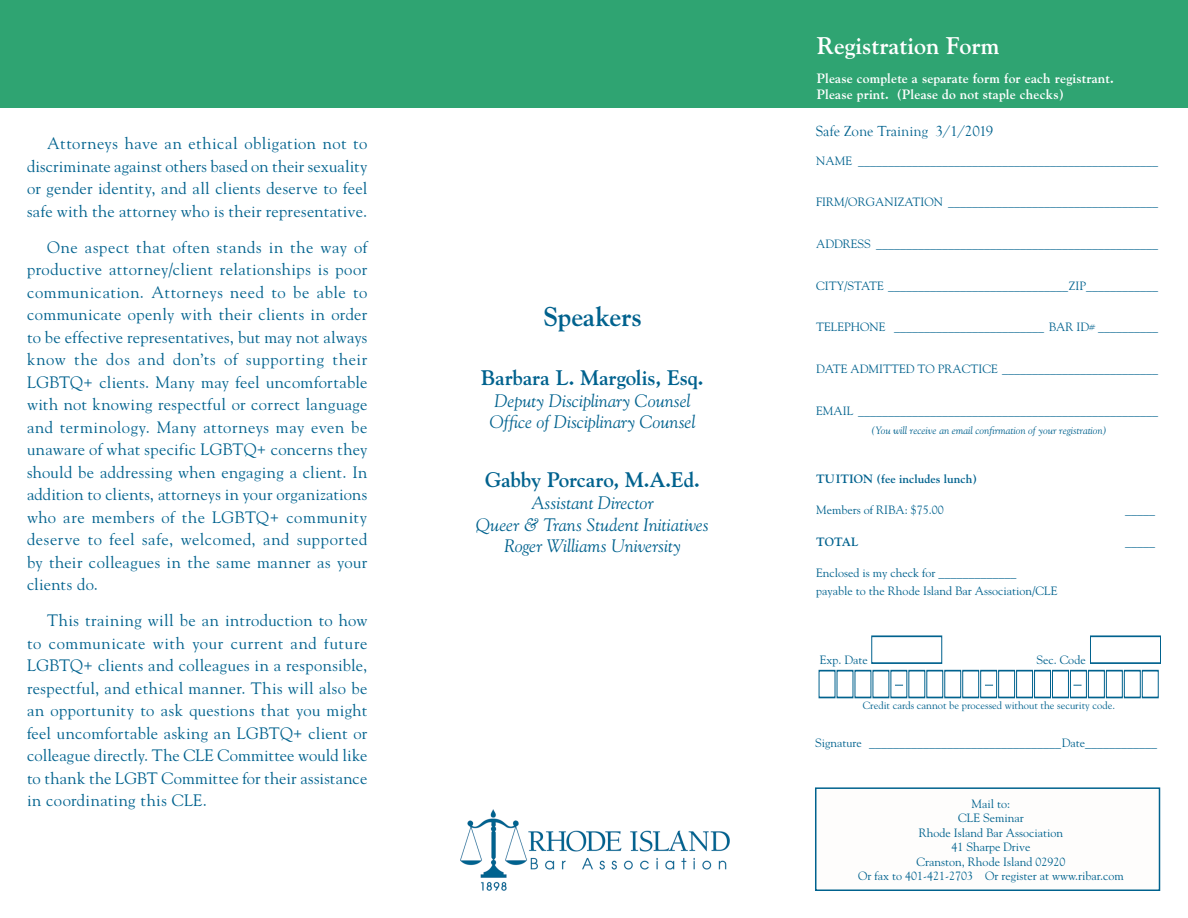
<style>
.page{position:relative;width:1188px;height:918px;background:#fff}
.page>*{position:absolute;margin:0;border:0;box-sizing:border-box;transform-origin:0 0}
.Speakers{font:700 27px "Goudy";letter-spacing:-.01em;color:#00628e}
.t1{font:700 24px "Goudy";color:#fff}
.Speakers_Name{font:700 21px "Goudy";letter-spacing:-.005em;color:#00628e}
.Speakers_Title{font:italic 18px "Goudy";color:#00628e}
.description{font:16.5px/22.5px "Goudy";letter-spacing:.015em;color:#00628e;text-align:justify}
.t2{font:15px "Goudy Old Style T";color:#00628e}
.t3{font:700 13.5px "Goudy";letter-spacing:.01em;color:#fff}
.t4{font:12px/18px "Goudy";color:#00628e}
.t5{font:700 12px "Goudy";color:#00628e}
.t6{font:italic 10.5px "Goudy";color:#00628e}
.t7{font:10.5px "Goudy";color:#00628e}
</style>
<div class="page">
<div style="left:0;top:0;width:1188px;height:108px;background:#2fa472"></div>
<div style="left:815px;top:787px;width:345px;height:104px;border:2px solid #00628e"></div>
<div style="left:818px;top:670px;width:18px;height:28px;border:1px solid #00628e"></div>
<div style="left:836px;top:670px;width:18px;height:28px;border:1px solid #00628e"></div>
<div style="left:854px;top:670px;width:18px;height:28px;border:1px solid #00628e"></div>
<div style="left:872px;top:670px;width:18px;height:28px;border:1px solid #00628e"></div>
<div style="left:890px;top:670px;width:18px;height:28px;border:1px solid #00628e"></div>
<div style="left:908px;top:670px;width:17px;height:28px;border:1px solid #00628e"></div>
<div style="left:926px;top:670px;width:17px;height:28px;border:1px solid #00628e"></div>
<div style="left:944px;top:670px;width:17px;height:28px;border:1px solid #00628e"></div>
<div style="left:962px;top:670px;width:17px;height:28px;border:1px solid #00628e"></div>
<div style="left:980px;top:670px;width:17px;height:28px;border:1px solid #00628e"></div>
<div style="left:998px;top:670px;width:17px;height:28px;border:1px solid #00628e"></div>
<div style="left:1016px;top:670px;width:17px;height:28px;border:1px solid #00628e"></div>
<div style="left:1034px;top:670px;width:17px;height:28px;border:1px solid #00628e"></div>
<div style="left:1052px;top:670px;width:17px;height:28px;border:1px solid #00628e"></div>
<div style="left:1070px;top:670px;width:17px;height:28px;border:1px solid #00628e"></div>
<div style="left:1088px;top:670px;width:17px;height:28px;border:1px solid #00628e"></div>
<div style="left:1106px;top:670px;width:17px;height:28px;border:1px solid #00628e"></div>
<div style="left:1124px;top:670px;width:17px;height:28px;border:1px solid #00628e"></div>
<div style="left:1142px;top:670px;width:17px;height:28px;border:1px solid #00628e"></div>
<div style="left:871px;top:636px;width:71px;height:28px;border:1px solid #00628e"></div>
<div style="left:1090px;top:636px;width:71px;height:28px;border:1px solid #00628e"></div>
<img style="left:461px;top:810px;width:269px;height:81px">
<p class="description" style="left:27px;top:132px;width:342px;text-indent:20px">Attorneys have an ethical obligation not to discriminate against others based on their sexuality or gender identity, and all clients deserve to feel safe with the attorney who is their representative.</p>
<p class="description" style="left:27px;top:235px;width:342px;text-indent:20px">One aspect that often stands in the way of productive attorney/client relationships is poor communication. Attorneys need to be able to communicate openly with their clients in order to be effective representatives, but may not always know the dos and don’ts of supporting their LGBTQ+ clients. Many may feel uncomfortable with not knowing respectful or correct language and terminology. Many attorneys may even be unaware of what specific LGBTQ+ concerns they should be addressing when engaging a client. In addition to clients, attorneys in your organizations who are members of the LGBTQ+ community deserve to feel safe, welcomed, and supported by their colleagues in the same manner as your clients do.</p>
<p class="description" style="left:27px;top:609px;width:342px;text-indent:20px">This training will be an introduction to how to communicate with your current and future LGBTQ+ clients and colleagues in a responsible, respectful, and ethical manner. This will also be an opportunity to ask questions that you might feel uncomfortable asking an LGBTQ+ client or colleague directly. The CLE Committee would like to thank the LGBT Committee for their assistance in coordinating this CLE.</p>
<p class="Speakers" style="left:543px;top:301px;width:100px">Speakers</p>
<p class="Speakers_Name" style="left:481px;top:365px;width:224px">Barbara L. Margolis, Esq.</p>
<p class="Speakers_Title" style="left:495px;top:390px;width:197px">Deputy Disciplinary Counsel</p>
<p class="Speakers_Title" style="left:490px;top:411px;width:207px">Office of Disciplinary Counsel</p>
<p class="Speakers_Name" style="left:485px;top:468px;width:216px">Gabby Porcaro, M.A.Ed.</p>
<p class="Speakers_Title" style="left:531px;top:492px;width:124px">Assistant Director</p>
<p class="Speakers_Title" style="left:476px;top:513px;width:234px">Queer &amp; Trans Student Initiatives</p>
<p class="Speakers_Title" style="left:504px;top:535px;width:179px">Roger Williams University</p>
<p class="t1" style="left:817px;top:32px;width:184px">Registration Form</p>
<p class="t3" style="left:817px;top:70px;width:299px">Please complete a separate form for each registrant.</p>
<p class="t3" style="left:817px;top:86px;width:249px">Please print. (Please do not staple checks)</p>
<p class="t2" style="left:816px;top:123px;width:179px">Safe Zone Training 3/1/2019</p>
<p class="t4" style="left:816px;top:151px;width:343px">NAME __________________________________________________</p>
<p class="t4" style="left:816px;top:193px;width:343px">FIRM/ORGANIZATION ___________________________________</p>
<p class="t4" style="left:816px;top:235px;width:343px">ADDRESS _______________________________________________</p>
<p class="t4" style="left:816px;top:276px;width:344px">CITY/STATE ______________________________ZIP____________</p>
<p class="t4" style="left:816px;top:318px;width:344px">TELEPHONE _________________________ BAR ID# __________</p>
<p class="t4" style="left:816px;top:360px;width:344px">DATE ADMITTED TO PRACTICE __________________________</p>
<p class="t4" style="left:816px;top:401px;width:343px">EMAIL __________________________________________________</p>
<p class="t6" style="left:872px;top:424px;width:237px">(You will receive an email confirmation of your registration)</p>
<p class="t5" style="left:816px;top:472px;width:162px">TUITION (fee includes lunch)</p>
<p class="t4" style="left:816px;top:501px;width:129px">Members of RIBA: $75.00</p>
<p class="t4" style="left:1125px;top:501px;width:31px">_____</p>
<p class="t5" style="left:816px;top:535px;width:44px">TOTAL</p>
<p class="t5" style="left:1125px;top:535px;width:31px">_____</p>
<p class="t4" style="left:816px;top:564px;width:243px">Enclosed is my check for _____________<br>payable to the Rhode Island Bar Association/CLE</p>
<p class="t4" style="left:820px;top:650px;width:49px">Exp. Date</p>
<p class="t4" style="left:1036px;top:650px;width:51px">Sec. Code</p>
<p class="t7" style="left:863px;top:699px;width:254px">Credit cards cannot be processed without the security code.</p>
<p class="t4" style="left:815px;top:734px;width:344px">Signature ________________________________Date____________</p>
<p class="t4" style="left:972px;top:794px;width:40px">Mail to:</p>
<p class="t4" style="left:958px;top:809px;width:67px">CLE Seminar</p>
<p class="t4" style="left:919px;top:823px;width:146px">Rhode Island Bar Association</p>
<p class="t4" style="left:951px;top:838px;width:81px">41 Sharpe Drive</p>
<p class="t4" style="left:917px;top:852px;width:150px">Cranston, Rhode Island 02920</p>
<p class="t4" style="left:858px;top:866px;width:267px">Or fax to 401-421-2703 Or register at www.ribar.com</p>
</div>
